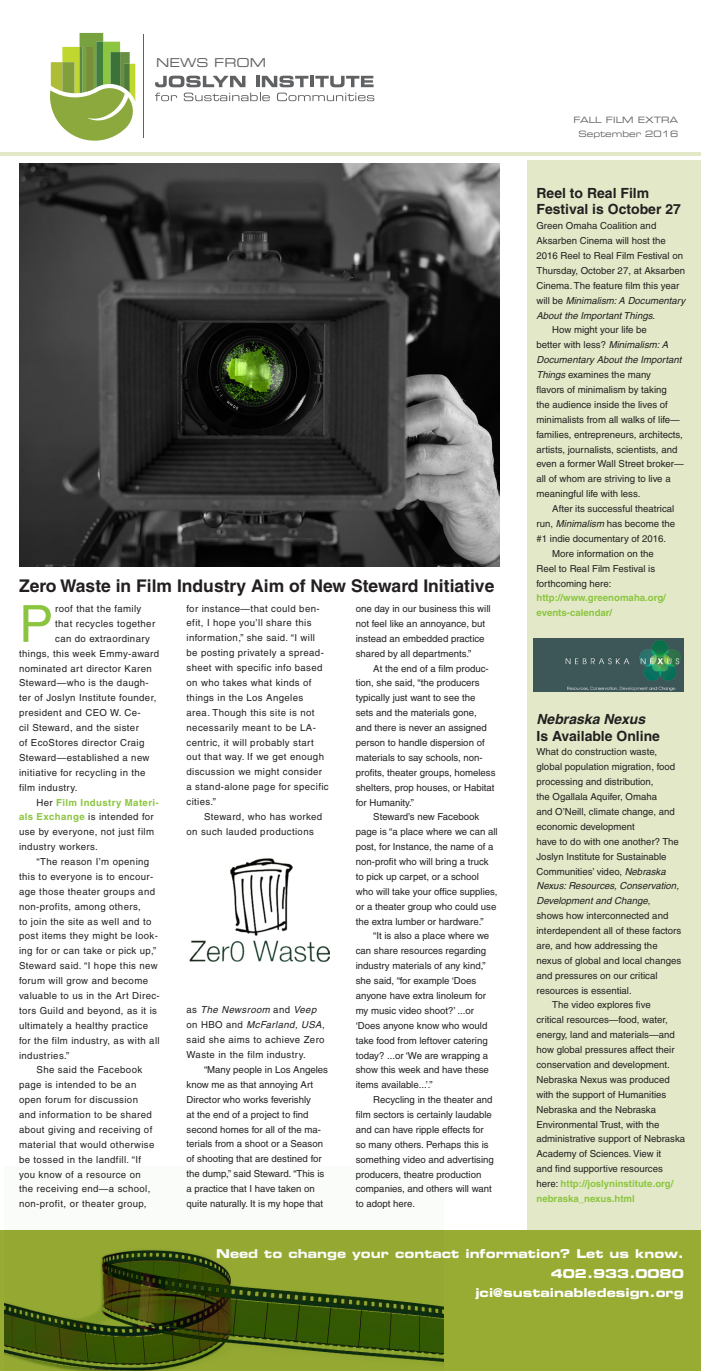
<style>
.page{position:relative;width:701px;height:1371px;background:#fff}
.page>*{position:absolute;margin:0;border:0;box-sizing:border-box;transform-origin:0 0}
.t1{font:51.1px "Helvetica";color:#8bc53f}
.t2{font:700 17.5px "Helvetica";color:#231f20}
.t3{font:700 14px "Helvetica";color:#231f20}
.t4{font:italic 700 14px "Helvetica";color:#231f20}
.t5{font:12.25px/19.2px "Eurostile Bold Extended Two";color:#fff;text-align:right}
.t6{font:12.25px "Eurostile Extended Two";color:#5f6163}
.t7{font:9.62px/14.9px "Helvetica";color:#231f20}
.t8{font:9.62px/14.9px "Helvetica";letter-spacing:.04em;color:#231f20}
.t9{font:700 9.62px/14.9px "Helvetica";color:#8bc53f}
.t10{font:8.75px/14.9px "Eurostile Extended Two";color:#5f6163;text-align:center}
.s1{font-weight:700;color:#8bc53f}
.s2{font-style:italic}
</style>
<div class="page">
<div style="left:527px;top:161px;width:174px;height:1079px;background:#e3e9c8"></div>
<div style="left:0;top:1230px;width:701px;height:140px;background:#98ac34"></div>
<hr style="left:0;top:152px;width:701px;height:4px;background:#e3e9c8">
<svg style="left:155px;top:76px;width:90px;height:11px"></svg>
<svg style="left:256px;top:76px;width:52px;height:11px"></svg>
<hr style="left:310px;top:76px;width:4px;height:11px;background:#5f6163">
<svg style="left:315px;top:76px;width:59px;height:11px"></svg>
<svg style="left:155px;top:93px;width:22px;height:8px"></svg>
<svg style="left:184px;top:93px;width:86px;height:8px"></svg>
<svg style="left:277px;top:93px;width:97px;height:8px"></svg>
<hr style="left:144px;top:34px;width:1px;height:104px;background:#5f6163">
<svg style="left:50px;top:33px;width:85px;height:108px"></svg>
<img style="left:5px;top:1249px;width:438px;height:121px">
<img style="left:19px;top:163px;width:480px;height:403px">
<img style="left:533px;top:638px;width:151px;height:53px">
<img style="left:189px;top:858px;width:140px;height:105px">
<p class="t6" style="left:156px;top:54px;width:112px">NEWS FROM</p>
<p class="t2" style="left:19px;top:575px;width:477px">Zero Waste in Film Industry Aim of New Steward Initiative</p>
<p class="t1" style="left:19px;top:594px;width:36px">P</p>
<p class="t8" style="left:55px;top:601px;width:88px">roof that the family</p>
<p class="t8" style="left:55px;top:616px;width:102px">that recycles together</p>
<p class="t8" style="left:55px;top:631px;width:96px">can do extraordinary</p>
<p class="t8" style="left:19px;top:646px;width:142px">things, this week Emmy-award</p>
<p class="t8" style="left:19px;top:660px;width:134px">nominated art director Karen</p>
<p class="t8" style="left:19px;top:675px;width:131px">Steward—who is the daugh-</p>
<p class="t8" style="left:19px;top:690px;width:139px">ter of Joslyn Institute founder,</p>
<p class="t8" style="left:19px;top:705px;width:123px">president and CEO W. Ce-</p>
<p class="t8" style="left:19px;top:720px;width:121px">cil Steward, and the sister</p>
<p class="t8" style="left:19px;top:735px;width:127px">of EcoStores director Craig</p>
<p class="t8" style="left:19px;top:750px;width:132px">Steward—established a new</p>
<p class="t8" style="left:19px;top:765px;width:128px">initiative for recycling in the</p>
<p class="t8" style="left:19px;top:779px;width:60px">film industry.</p>
<p class="t8" style="left:19px;top:794px;width:141px;text-indent:17px">Her <span class="s1">Film Industry Materi&shy;als Exchange</span> is intended for use by everyone, not just film industry workers.</p>
<p class="t8" style="left:19px;top:854px;width:142px;text-indent:17px">“The reason I’m opening this to everyone is to encour&shy;age those theater groups and non-profits, among others,<br>to join the site as well and to post items they might be look&shy;ing for or can take or pick up,”<br>Steward said. “I hope this new forum will grow and become valuable to us in the Art Direc&shy;tors Guild and beyond, as it is ultimately a healthy practice for the film industry, as with all industries.”</p>
<p class="t8" style="left:19px;top:1062px;width:137px;text-indent:17px">She said the Facebook page is intended to be an open forum for discussion and information to be shared about giving and receiving of material that would otherwise be tossed in the landfill. “If you know of a resource on the receiving end—a school, non-profit, or theater group,</p>
<p class="t8" style="left:187px;top:600px;width:144px">for instance—that could ben&shy;efit, I hope you’ll share this information,” she said. “I will<br>be posting privately a spread&shy;sheet with specific info based on who takes what kinds of things in the Los Angeles area. Though this site is not necessarily meant to be LA&shy;centric, it will probably start out that way. If we get enough discussion we might consider a stand-alone page for specific cities.”</p>
<p class="t8" style="left:187px;top:809px;width:137px;text-indent:17px">Steward, who has worked on such lauded productions</p>
<p class="t8" style="left:187px;top:1002px;width:140px">as <span class="s2">The Newsroom</span> and <span class="s2">Veep </span>on HBO and <span class="s2">McFarland, USA</span>, said she aims to achieve Zero<br>Waste in the film industry.</p>
<p class="t7" style="left:187px;top:1062px;width:143px;text-indent:18px">“Many people in Los Angeles know me as that annoying Art<br>Director who works feverishly<br>at the end of a project to find second homes for all of the ma&shy;terials from a shoot or a Season of shooting that are destined for the dump,” said Steward. “This is a practice that I have taken on quite naturally. It is my hope that</p>
<p class="t7" style="left:356px;top:601px;width:136px">one day in our business this will not feel like an annoyance, but instead an embedded practice shared by all departments.”</p>
<p class="t7" style="left:356px;top:660px;width:141px;text-indent:17px">At the end of a film produc&shy;tion, she said, “the producers typically just want to see the<br>sets and the materials gone,<br>and there is never an assigned person to handle dispersion of materials to say schools, non&shy;profits, theater groups, homeless shelters, prop houses, or Habitat for Humanity.”</p>
<p class="t7" style="left:356px;top:809px;width:143px;text-indent:17px">Steward’s new Facebook page is “a place where we can all post, for Instance, the name of a non-profit who will bring a truck to pick up carpet, or a school who will take your office supplies, or a theater group who could use the extra lumber or hardware.”</p>
<p class="t7" style="left:356px;top:928px;width:135px;text-indent:17px">“It is also a place where we can share resources regarding industry materials of any kind,” she said, “for example ‘Does anyone have extra linoleum for my music video shoot?’ ...or ‘Does anyone know who would take food from leftover catering today? ...or ‘We are wrapping a show this week and have these items available...’.”</p>
<p class="t7" style="left:356px;top:1092px;width:140px;text-indent:17px">Recycling in the theater and film sectors is certainly laudable and can have ripple effects for so many others. Perhaps this is something video and advertising producers, theatre production companies, and others will want to adopt here.</p>
<p class="t10" style="left:573px;top:112px;width:106px">FALL FILM EXTRA<br>September 2016</p>
<p class="t3" style="left:536px;top:184px;width:114px">Reel to Real Film</p>
<p class="t3" style="left:536px;top:201px;width:146px">Festival is October 27</p>
<p class="t7" style="left:536px;top:218px;width:150px">Green Omaha Coalition and<br>Aksarben Cinema will host the<br>2016 Reel to Real Film Festival on<br>Thursday, October 27, at Aksarben<br>Cinema. The feature film this year will be <span class="s2">Minimalism: A Documentary<br>About the Important Things</span>.</p>
<p class="t7" style="left:536px;top:322px;width:149px;text-indent:16px">How might your life be<br>better with less? <span class="s2">Minimalism: A<br>Documentary About the Important<br>Things</span> examines the many<br>flavors of minimalism by taking<br>the audience inside the lives of minimalists from all walks of life— families, entrepreneurs, architects, artists, journalists, scientists, and even a former Wall Street broker— all of whom are striving to live a meaningful life with less.</p>
<p class="t7" style="left:536px;top:501px;width:140px;text-align:justify;text-indent:16px">After its successful theatrical run, <span class="s2">Minimalism</span> has become the #1 indie documentary of 2016.</p>
<p class="t7" style="left:536px;top:546px;width:120px;text-indent:16px">More information on the<br>Reel to Real Film Festival is forthcoming here:</p>
<p class="t9" style="left:536px;top:590px;width:131px">http://www.greenomaha.org/ events-calendar/</p>
<p class="t4" style="left:536px;top:710px;width:110px">Nebraska Nexus</p>
<p class="t3" style="left:536px;top:727px;width:125px">Is Available Online</p>
<p class="t7" style="left:536px;top:744px;width:140px">What do construction waste, global population migration, food processing and distribution,</p>
<p class="t7" style="left:536px;top:789px;width:140px">the Ogallala Aquifer, Omaha and O’Neill, climate change, and economic development</p>
<p class="t7" style="left:536px;top:833px;width:146px">have to do with one another? The<br>Joslyn Institute for Sustainable<br>Communities’ video, <span class="s2">Nebraska<br>Nexus: Resources, Conservation,<br>Development and Change</span>,<br>shows how interconnected and interdependent all of these factors are, and how addressing the nexus of global and local changes and pressures on our critical resources is essential.</p>
<p class="t7" style="left:552px;top:997px;width:100px">The video explores five</p>
<p class="t7" style="left:536px;top:1012px;width:150px">critical resources—food, water, energy, land and materials—and how global pressures affect their conservation and development.<br>Nebraska Nexus was produced with the support of Humanities<br>Nebraska and the Nebraska<br>Environmental Trust, with the administrative support of Nebraska<br>Academy of Sciences. View it<br>and find supportive resources here: <span class="s1">http://joslyninstitute.org/ nebraska_nexus.html</span></p>
<p class="t5" style="left:216px;top:1243px;width:469px">Need to change your contact information? Let us know.<br>402.933.0080<br>jci@sustainabledesign.org</p>
</div>
